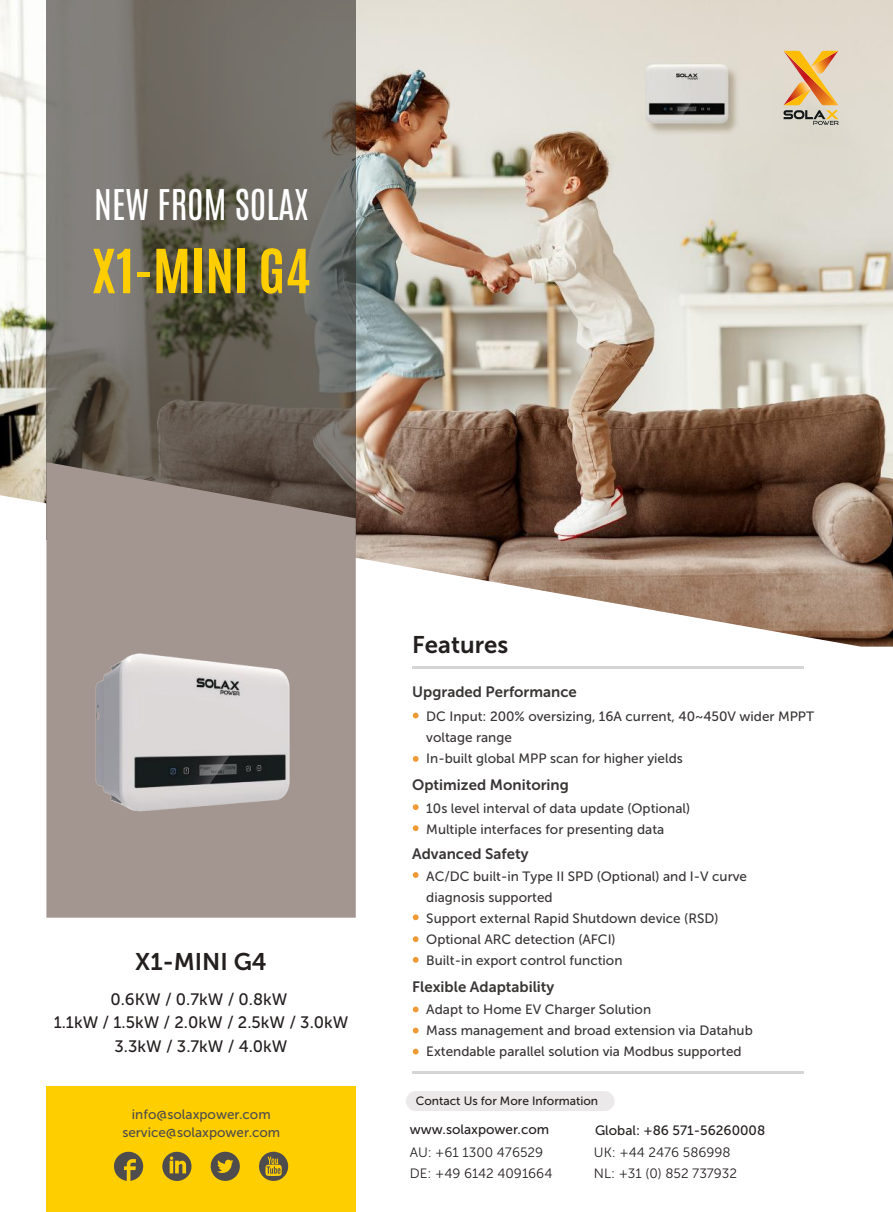
<style>
.page{position:relative;width:893px;height:1212px;background:#fff}
.page>*{position:absolute;margin:0;border:0;box-sizing:border-box;transform-origin:0 0}
.t1{font:700 51.75px "Antonio";color:#ffce00;scale:1.06 1}
.t2{font:36px "Antonio";color:#fff}
.t3{font:24px "Museo Sans 700";color:#241f1f}
.t4{font:16.5px/23.4px "Museo Sans 500";color:#241f1f;text-align:center}
.t5{font:15px "Museo Sans 700";color:#393535}
.t6{font:13.5px/21px "Museo Sans 500";color:#393535}
.t7{font:13.5px/21.5px "Museo Sans 300";color:#241f1f}
.t8{font:13.5px/18.6px "Museo Sans 500";color:#4f4c4d;text-align:center}
.t9{font:13.5px "Museo Sans 500";color:#241f1f}
.t10{font:12px "Museo Sans 500";color:#241f1f}
</style>
<div class="page">
<img style="left:0;top:0;width:893px;height:647px">
<svg style="left:47px;top:0;width:309px;height:462px;background:#6d6960"></svg>
<svg style="left:46px;top:462px;width:310px;height:456px;background:#9c8e89"></svg>
<div style="left:46px;top:1086px;width:310px;height:126px;background:#ffce00"></div>
<svg style="left:114px;top:1152px;width:29px;height:29px"></svg>
<svg style="left:210px;top:1151px;width:30px;height:30px"></svg>
<svg style="left:259px;top:1151px;width:29px;height:30px"></svg>
<svg style="left:162px;top:1151px;width:30px;height:30px"></svg>
<div style="left:406px;top:1091px;width:208px;height:20px;background:#ebe9e9;border-radius:10px"></div>
<hr style="left:412px;top:666px;width:391px;height:3px;background:#d6d5d6">
<hr style="left:412px;top:1071px;width:391px;height:2px;background:#d6d5d6">
<svg style="left:413px;top:713px;width:6px;height:5px"></svg>
<svg style="left:413px;top:756px;width:6px;height:6px"></svg>
<svg style="left:413px;top:804px;width:6px;height:6px"></svg>
<svg style="left:413px;top:825px;width:6px;height:6px"></svg>
<svg style="left:413px;top:1006px;width:6px;height:6px"></svg>
<svg style="left:413px;top:1027px;width:6px;height:6px"></svg>
<svg style="left:413px;top:1049px;width:6px;height:5px"></svg>
<svg style="left:413px;top:872px;width:6px;height:6px"></svg>
<svg style="left:413px;top:914px;width:6px;height:6px"></svg>
<svg style="left:413px;top:957px;width:6px;height:6px"></svg>
<svg style="left:413px;top:936px;width:6px;height:6px"></svg>
<img style="left:82px;top:640px;width:222px;height:207px">
<svg style="left:783px;top:51px;width:56px;height:74px;background:#d9b27f"></svg>
<h2 class="t2" style="left:94px;top:179px;width:216px">NEW FROM SOLAX</h2>
<h1 class="t1" style="left:92px;top:234px;width:208px">X1-MINI G4</h1>
<h3 class="t3" style="left:135px;top:948px;width:133px">X1-MINI G4</h3>
<p class="t4" style="left:54px;top:987px;width:296px">0.6KW / 0.7kW / 0.8kW<br>1.1kW / 1.5kW / 2.0kW / 2.5kW / 3.0kW<br>3.3kW / 3.7kW / 4.0kW</p>
<p class="t8" style="left:122px;top:1105px;width:159px">info@solaxpower.com service@solaxpower.com</p>
<h3 class="t3" style="left:412px;top:632px;width:98px">Features</h3>
<p class="t5" style="left:412px;top:683px;width:166px">Upgraded Performance</p>
<p class="t6" style="left:426px;top:706px;width:389px">DC Input: 200% oversizing, 16A current, 40~450V wider MPPT voltage range<br>In-built global MPP scan for higher yields</p>
<p class="t6" style="left:426px;top:798px;width:265px">10s level interval of data update (Optional)<br>Multiple interfaces for presenting data</p>
<p class="t6" style="left:426px;top:865px;width:322px">AC/DC built-in Type II SPD (Optional) and I-V curve diagnosis supported<br>Support external Rapid Shutdown device (RSD)<br>Optional ARC detection (AFCI)<br>Built-in export control function</p>
<p class="t6" style="left:426px;top:999px;width:328px">Adapt to Home EV Charger Solution<br>Mass management and broad extension via Datahub<br>Extendable parallel solution via Modbus supported</p>
<p class="t5" style="left:412px;top:777px;width:158px">Optimized Monitoring</p>
<p class="t5" style="left:412px;top:846px;width:118px">Advanced Safety</p>
<p class="t5" style="left:412px;top:978px;width:144px">Flexible Adaptability</p>
<p class="t10" style="left:416px;top:1094px;width:184px">Contact Us for More Information</p>
<p class="t9" style="left:410px;top:1122px;width:141px">www.solaxpower.com</p>
<p class="t9" style="left:595px;top:1123px;width:172px">Global: +86 571-56260008</p>
<p class="t7" style="left:410px;top:1141px;width:144px">AU: +61 1300 476529<br>DE: +49 6142 4091664</p>
<p class="t7" style="left:594px;top:1141px;width:145px">UK: +44 2476 586998<br>NL: +31 (0) 852 737932</p>
</div>
